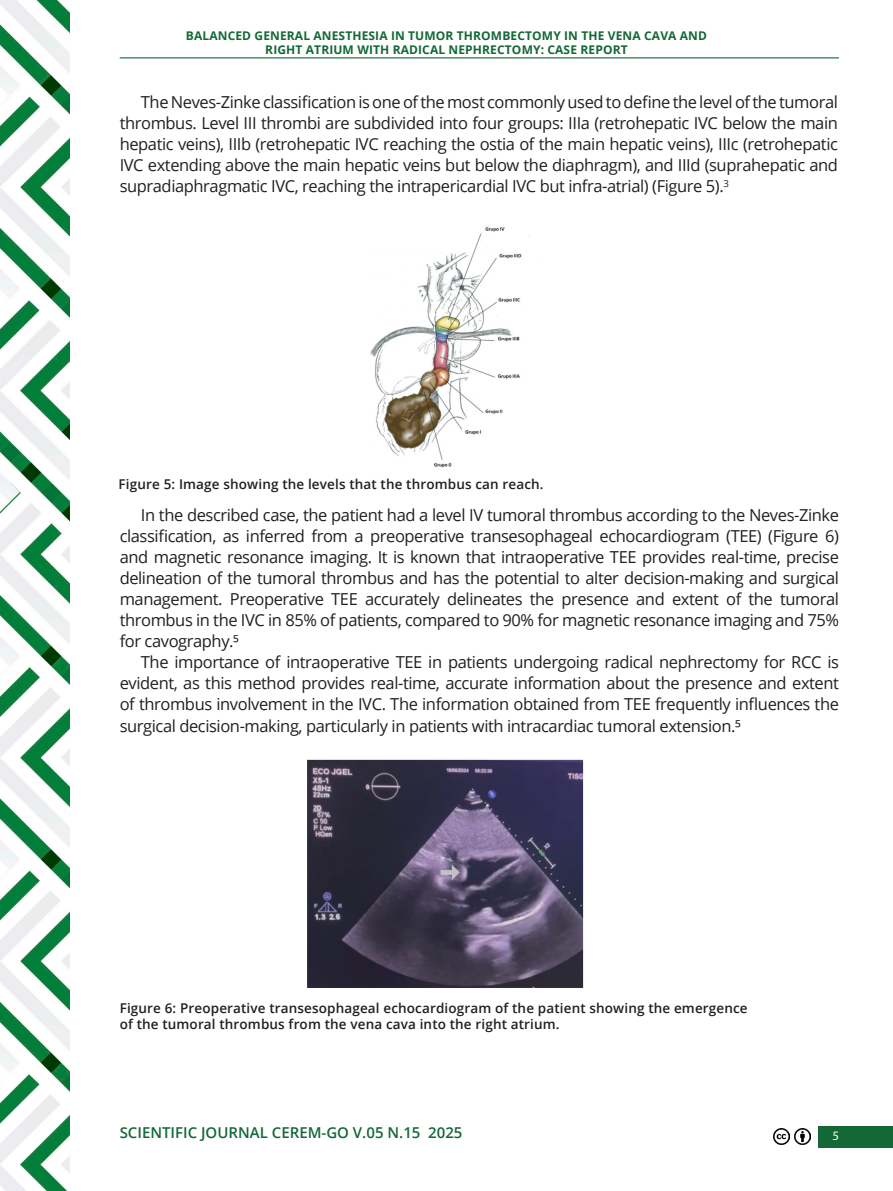
<style>
.page{position:relative;width:893px;height:1191px;background:#fff}
.page>*{position:absolute;margin:0;border:0;box-sizing:border-box;transform-origin:0 0}
.t1{font:18px "Myriad Arabic";color:#fff}
.t2{font:16.5px/21px "Open Sans";letter-spacing:-.025em;color:#231f20;text-align:justify}
.t3{font:600 15px "Open Sans";color:#146838}
.t4{font:600 13.5px "Open Sans";letter-spacing:.01em;color:#231f20}
.t5{font:700 12px "Open Sans";letter-spacing:.01em;color:#146836}
</style>
<div class="page">
<div style="left:818px;top:1126px;width:75px;height:21px;background:#146836"></div>
<img style="left:0;top:0;width:69px;height:1191px">
<img style="left:773px;top:1128px;width:17px;height:16px">
<img style="left:794px;top:1128px;width:16px;height:16px">
<hr style="left:120px;top:57px;width:719px;height:1px;background:#146836">
<img style="left:370px;top:227px;width:172px;height:241px">
<img style="left:307px;top:759px;width:277px;height:229px">
<p class="t5" style="left:186px;top:27px;width:523px">BALANCED GENERAL ANESTHESIA IN TUMOR THROMBECTOMY IN THE VENA CAVA AND</p>
<p class="t5" style="left:265px;top:41px;width:364px">RIGHT ATRIUM WITH RADICAL NEPHRECTOMY: CASE REPORT</p>
<p class="t2" style="left:120px;top:91px;width:720px;text-indent:21px">The Neves-Zinke classification is one of the most commonly used to define the level of the tumoral thrombus. Level III thrombi are subdivided into four groups: IIIa (retrohepatic IVC below the main hepatic veins), IIIb (retrohepatic IVC reaching the ostia of the main hepatic veins), IIIc (retrohepatic IVC extending above the main hepatic veins but below the diaphragm), and IIId (suprahepatic and supradiaphragmatic IVC, reaching the intrapericardial IVC but infra-atrial) (Figure 5).<sup>3</sup></p>
<p class="t4" style="left:119px;top:475px;width:427px">Figure 5: Image showing the levels that the thrombus can reach.</p>
<p class="t2" style="left:120px;top:504px;width:721px;text-indent:21px">In the described case, the patient had a level IV tumoral thrombus according to the Neves-Zinke classification, as inferred from a preoperative transesophageal echocardiogram (TEE) (Figure 6) and magnetic resonance imaging. It is known that intraoperative TEE provides real-time, precise delineation of the tumoral thrombus and has the potential to alter decision-making and surgical management. Preoperative TEE accurately delineates the presence and extent of the tumoral thrombus in the IVC in 85% of patients, compared to 90% for magnetic resonance imaging and 75% for cavography.⁵</p>
<p class="t2" style="left:120px;top:651px;width:721px;text-indent:21px">The importance of intraoperative TEE in patients undergoing radical nephrectomy for RCC is evident, as this method provides real-time, accurate information about the presence and extent of thrombus involvement in the IVC. The information obtained from TEE frequently influences the surgical decision-making, particularly in patients with intracardiac tumoral extension.⁵</p>
<p class="t4" style="left:120px;top:998px;width:629px">Figure 6: Preoperative transesophageal echocardiogram of the patient showing the emergence</p>
<p class="t4" style="left:120px;top:1014px;width:441px">of the tumoral thrombus from the vena cava into the right atrium.</p>
<p class="t3" style="left:120px;top:1122px;width:344px">SCIENTIFIC JOURNAL CEREM-GO V.05 N.15 2025</p>
<p class="t1" style="left:832px;top:1123px;width:8px">5</p>
</div>
